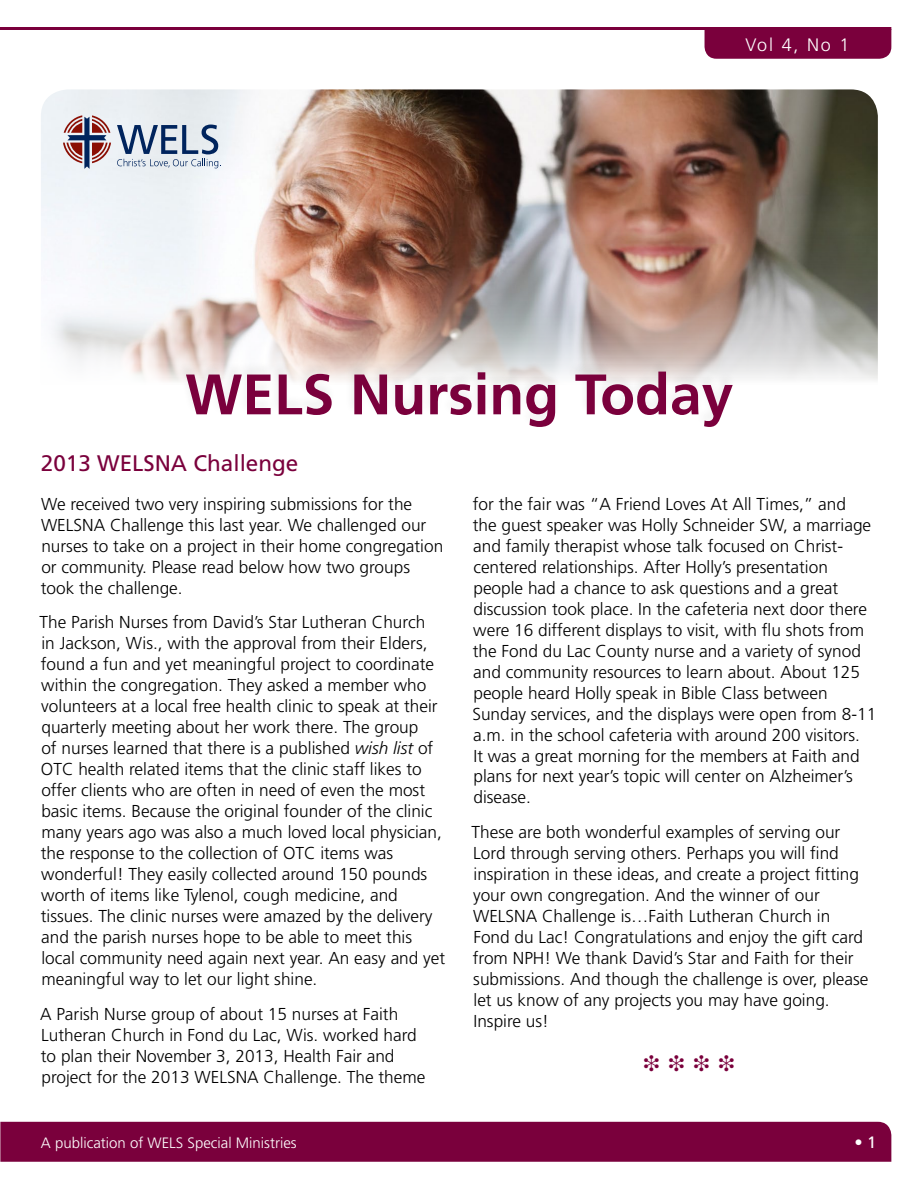
<style>
.page{position:relative;width:918px;height:1188px;background:#fff}
.page>*{position:absolute;margin:0;border:0;box-sizing:border-box;transform-origin:0 0}
.t1{font:700 57px "Frutiger LT Std";color:#7a003c}
.t2{font:22.5px "Frutiger LT Std";color:#7a003c}
.t3{font:22.5px "Zapf Dingbats ITC";color:#7a003c}
.t4{font:300 18px "Frutiger LT Std";color:#fff}
.t5{font:300 17.25px/21px "Frutiger LT Std";color:#000}
.t6{font:300 16.5px "Frutiger LT Std";color:#fff}
.t7{font:300 15px "Frutiger LT Std";color:#fff}
.s1{font-style:italic}
.s2{font-weight:400}
</style>
<div class="page">
<div style="left:0;top:1122px;width:891px;height:40px;background:#7a003c"></div>
<hr style="left:0;top:27px;width:891px;height:3px;background:#7a003c">
<div style="left:705px;top:30px;width:186px;height:29px;background:#7a003c"></div>
<img style="left:41px;top:89px;width:837px;height:292px">
<svg style="left:63px;top:115px;width:48px;height:54px;background:#ab929a"></svg>
<svg style="left:117px;top:125px;width:104px;height:43px;background:#a8b6c8"></svg>
<div style="left:163px;top:348px;width:592px;height:103px;background:#fff;opacity:.75"></div>
<p class="t4" style="left:746px;top:34px;width:106px">Vol 4, No 1</p>
<h1 class="t1" style="left:185px;top:361px;width:549px">WELS Nursing Today</h1>
<h2 class="t2" style="left:41px;top:450px;width:259px">2013 WELSNA Challenge</h2>
<p class="t5" style="left:41px;top:494px;width:404px">We received two very inspiring submissions for the WELSNA Challenge this last year. We challenged our nurses to take on a project in their home congregation or community. Please read below how two groups took the challenge.</p>
<p class="t5" style="left:40px;top:612px;width:407px">The Parish Nurses from David’s Star Lutheran Church<br>in Jackson, Wis., with the approval from their Elders, found a fun and yet meaningful project to coordinate within the congregation. They asked a member who volunteers at a local free health clinic to speak at their quarterly meeting about her work there. The group<br>of nurses learned that there is a published <span class="s1">wish list</span> of OTC health related items that the clinic staff likes to offer clients who are often in need of even the most basic items. Because the original founder of the clinic many years ago was also a much loved local physician, the response to the collection of OTC items was wonderful! They easily collected around 150 pounds worth of items like Tylenol, cough medicine, and tissues. The clinic nurses were amazed by the delivery and the parish nurses hope to be able to meet this local community need again next year. An easy and yet meaningful way to let our light shine.</p>
<p class="t5" style="left:40px;top:1003px;width:387px">A Parish Nurse group of about 15 nurses at Faith Lutheran Church in Fond du Lac, Wis. worked hard to plan their November 3, 2013, Health Fair and project for the 2013 WELSNA Challenge. The theme</p>
<p class="t7" style="left:41px;top:1134px;width:257px">A publication of WELS Special Ministries</p>
<p class="t5" style="left:472px;top:493px;width:405px">for the fair was “A Friend Loves At All Times,” and<br>the guest speaker was Holly Schneider SW, a marriage and family therapist whose talk focused on Christ&shy;centered relationships. After Holly’s presentation people had a chance to ask questions and a great discussion took place. In the cafeteria next door there were 16 different displays to visit, with flu shots from the Fond du Lac County nurse and a variety of synod and community resources to learn about. About 125 people heard Holly speak in Bible Class between Sunday services, and the displays were open from 8-11 a.m. in the school cafeteria with around 200 visitors.<br>It was a great morning for the members at Faith and plans for next year’s topic will center on Alzheimer’s disease.</p>
<p class="t5" style="left:472px;top:822px;width:398px">These are both wonderful examples of serving our Lord through serving others. Perhaps you will find inspiration in these ideas, and create a project fitting your own congregation. And the winner of our WELSNA Challenge is…Faith Lutheran Church in Fond du Lac! Congratulations and enjoy the gift card from NPH! We thank David’s Star and Faith for their submissions. And though the challenge is over, please let us know of any projects you may have going.<br>Inspire us!</p>
<h2 class="t3" style="left:644px;top:1053px;width:93px">❉❉❉❉</h2>
<p class="t6" style="left:854px;top:1133px;width:24px">• <span class="s2">1</span></p>
</div>
